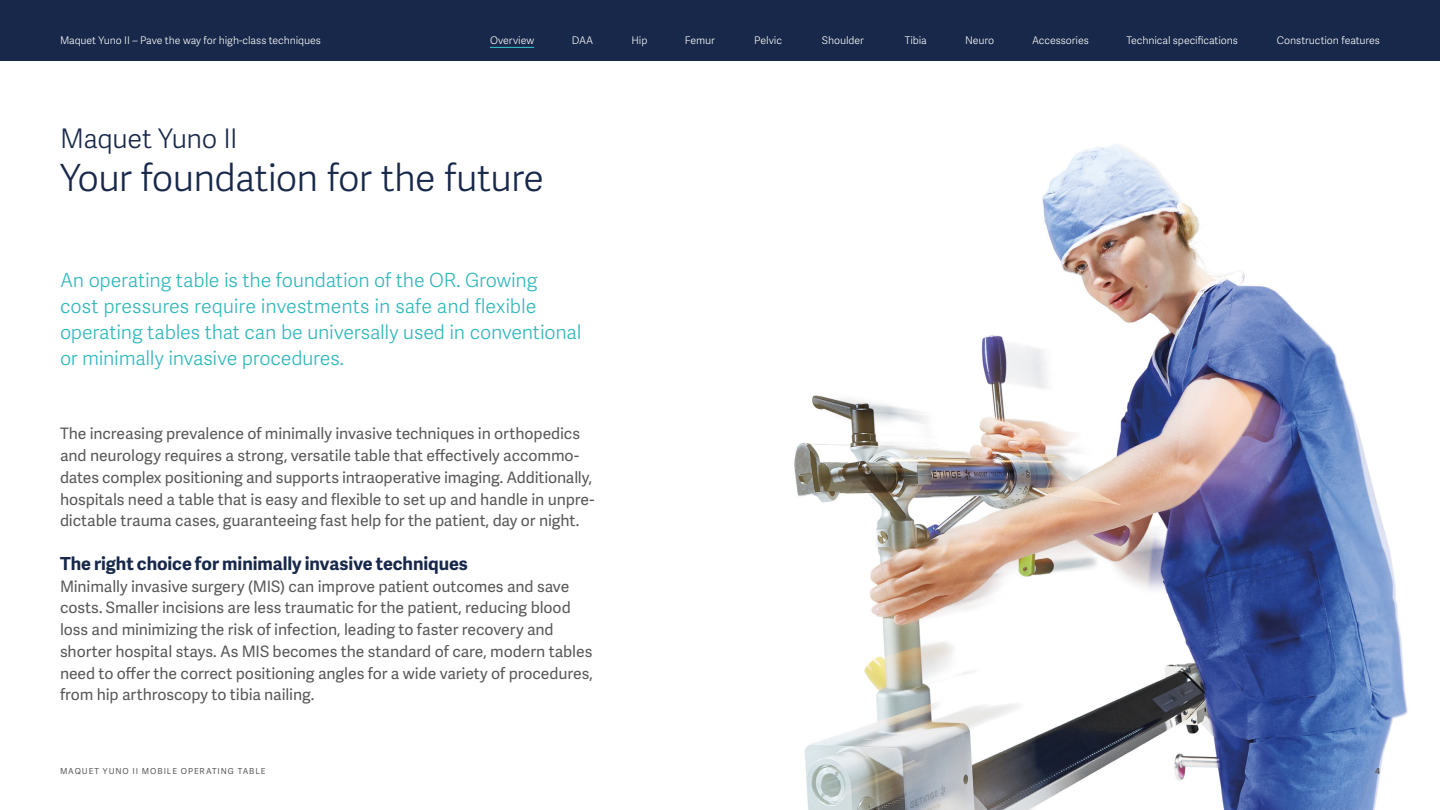
<style>
.page{position:relative;width:1440px;height:810px;background:#fff}
.page>*{position:absolute;margin:0;border:0;box-sizing:border-box;transform-origin:0 0}
.QSG_Heading_Adelle_S{font:300 37.5px "Adelle Sans";letter-spacing:-.02em;color:#18284a}
.QSG_Sub-heading_Adel{font:300 27px "Adelle Sans";letter-spacing:-.02em;color:#18284a}
.QSG_Preamble_Adelle{font:300 19.5px/26.1px "Adelle Sans";letter-spacing:-.01em;color:#30b7bc}
.QSG_Subhead_Body_cop{font:700 18px "Adelle Sans";letter-spacing:-.005em;color:#18284a}
.QSG_Body_copy_Adelle{font:15.75px/21.8px "Adelle Sans";letter-spacing:-.005em;color:#595857}
.QSG_Navi_Pages_Adell{font:300 10.5px "Adelle Sans";letter-spacing:-.01em;color:#fff}
.t1{font:8.25px "Adelle Sans";letter-spacing:.11em;color:#595857}
.t2{font:700 8.25px "Adelle Sans";color:#595857}
</style>
<div class="page">
<img style="left:794px;top:144px;width:614px;height:666px">
<div style="left:0;top:0;width:1440px;height:61px;background:#18284a"></div>
<hr style="left:490px;top:47px;width:44px;height:1px;background:#30b7bc">
<p class="QSG_Navi_Pages_Adell" style="left:60px;top:34px;width:262px">Maquet Yuno II – Pave the way for high-class techniques</p>
<p class="QSG_Navi_Pages_Adell" style="left:490px;top:34px;width:46px">Overview</p>
<p class="QSG_Navi_Pages_Adell" style="left:572px;top:34px;width:23px">DAA</p>
<p class="QSG_Navi_Pages_Adell" style="left:632px;top:34px;width:17px">Hip</p>
<p class="QSG_Navi_Pages_Adell" style="left:685px;top:34px;width:31px">Femur</p>
<p class="QSG_Navi_Pages_Adell" style="left:754px;top:34px;width:29px">Pelvic</p>
<p class="QSG_Navi_Pages_Adell" style="left:822px;top:34px;width:43px">Shoulder</p>
<p class="QSG_Navi_Pages_Adell" style="left:905px;top:34px;width:24px">Tibia</p>
<p class="QSG_Navi_Pages_Adell" style="left:965px;top:34px;width:30px">Neuro</p>
<p class="QSG_Navi_Pages_Adell" style="left:1032px;top:34px;width:58px">Accessories</p>
<p class="QSG_Navi_Pages_Adell" style="left:1126px;top:34px;width:113px">Technical specifications</p>
<p class="QSG_Navi_Pages_Adell" style="left:1277px;top:34px;width:105px">Construction features</p>
<p class="QSG_Sub-heading_Adel" style="left:60px;top:123px;width:179px">Maquet Yuno II</p>
<p class="QSG_Heading_Adelle_S" style="left:60px;top:156px;width:486px">Your foundation for the future</p>
<p class="QSG_Preamble_Adelle" style="left:60px;top:268px;width:523px">An operating table is the foundation of the OR. Growing<br>cost pressures require investments in safe and flexible operating tables that can be universally used in conventional or minimally invasive procedures.</p>
<p class="QSG_Body_copy_Adelle" style="left:60px;top:422px;width:536px">The increasing prevalence of minimally invasive techniques in orthopedics and neurology requires a strong, versatile table that effectively accommo&shy;dates complex positioning and supports intraoperative imaging. Additionally, hospitals need a table that is easy and flexible to set up and handle in unpre&shy;dictable trauma cases, guaranteeing fast help for the patient, day or night.</p>
<p class="QSG_Subhead_Body_cop" style="left:60px;top:550px;width:409px">The right choice for minimally invasive techniques</p>
<p class="QSG_Body_copy_Adelle" style="left:60px;top:575px;width:534px">Minimally invasive surgery (MIS) can improve patient outcomes and save costs. Smaller incisions are less traumatic for the patient, reducing blood loss and minimizing the risk of infection, leading to faster recovery and shorter hospital stays. As MIS becomes the standard of care, modern tables need to offer the correct positioning angles for a wide variety of procedures, from hip arthroscopy to tibia nailing.</p>
<p class="t1" style="left:60px;top:765px;width:207px">MAQUET YUNO II MOBILE OPERATING TABLE</p>
<p class="t2" style="left:1375px;top:765px;width:6px">4</p>
</div>
